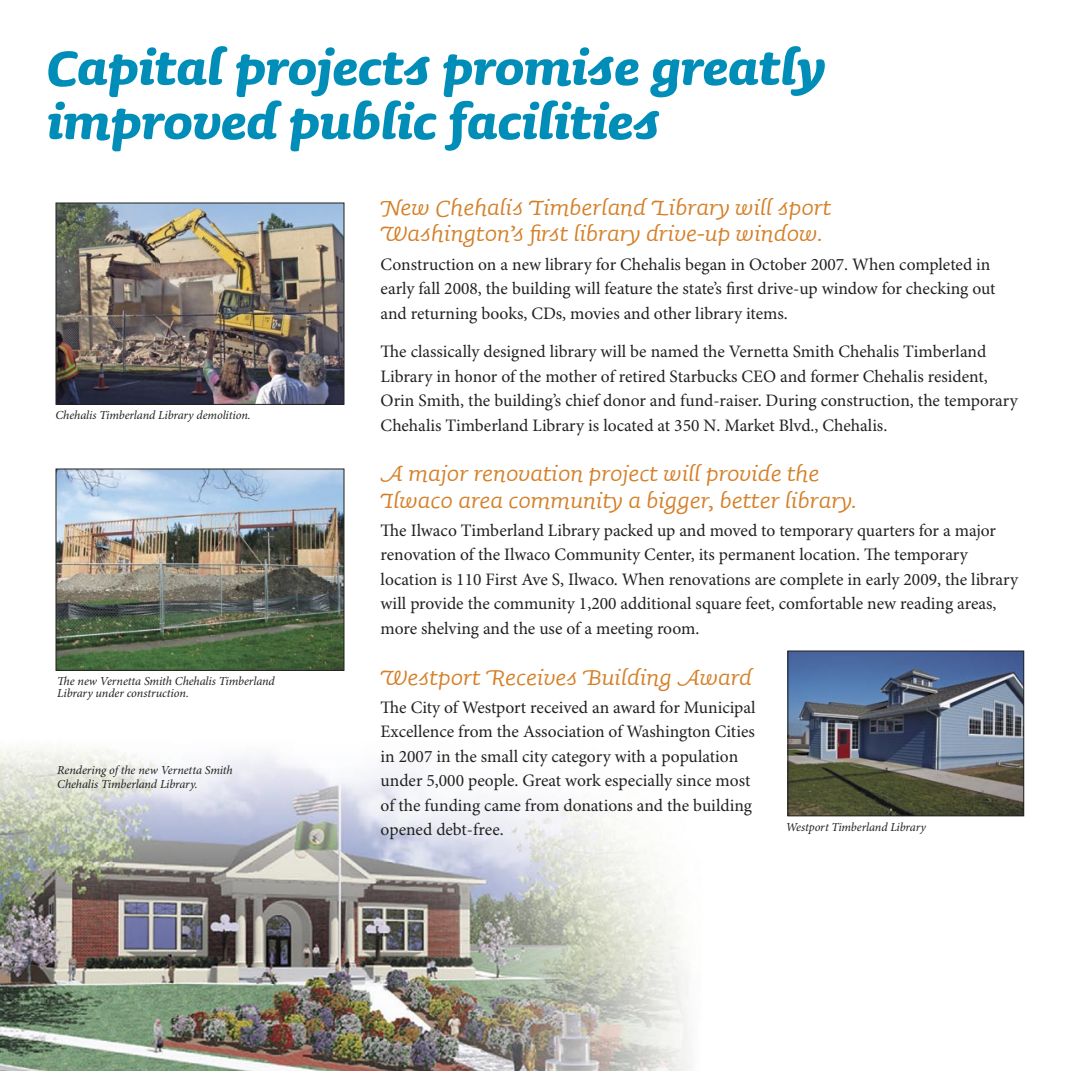
<style>
.page{position:relative;width:1071px;height:1071px;background:#fff}
.page>*{position:absolute;margin:0;border:0;box-sizing:border-box;transform-origin:0 0}
.swash_heading_inside{font:italic 700 61.25px/54.2px "Sauna Swash";color:#008eb9}
.Heading_2{font:italic 28px/26.2px "Sauna Swash";color:#d48028}
.t1{font:17.5px/24.5px "Minion Pro";color:#212120}
.NAMES{font:italic 12.25px/12.2px "Minion Pro";letter-spacing:-.01em;color:#212120}
</style>
<div class="page">
<img style="left:0;top:610px;width:904px;height:461px">
<img style="left:58px;top:205px;width:284px;height:198px">
<div style="left:56px;top:203px;width:288px;height:202px;border:1px solid #212120"></div>
<img style="left:58px;top:471px;width:284px;height:198px">
<div style="left:56px;top:469px;width:288px;height:202px;border:1px solid #212120"></div>
<img style="left:790px;top:653px;width:232px;height:161px">
<div style="left:788px;top:651px;width:236px;height:165px;border:1px solid #212120"></div>
<p class="swash_heading_inside" style="left:47px;top:37px;width:780px">Capital projects promise greatly improved public facilities</p>
<p class="NAMES" style="left:56px;top:409px;width:197px">Chehalis Timberland Library demolition.</p>
<p class="NAMES" style="left:57px;top:676px;width:219px">The new Vernetta Smith Chehalis Timberland<br>Library under construction.</p>
<p class="NAMES" style="left:57px;top:763px;width:177px;line-height:14px">Rendering of the new Vernetta Smith<br>Chehalis Timberland Library.</p>
<p class="Heading_2" style="left:381px;top:193px;width:452px">New Chehalis Timberland Library will sport<br>Washington’s first library drive-up window.</p>
<p class="t1" style="left:381px;top:252px;width:616px">Construction on a new library for Chehalis began in October 2007. When completed in early fall 2008, the building will feature the state’s first drive-up window for checking out and returning books, CDs, movies and other library items.</p>
<p class="t1" style="left:381px;top:340px;width:639px">The classically designed library will be named the Vernetta Smith Chehalis Timberland Library in honor of the mother of retired Starbucks CEO and former Chehalis resident, Orin Smith, the building’s chief donor and fund-raiser. During construction, the temporary Chehalis Timberland Library is located at 350 N. Market Blvd., Chehalis.</p>
<p class="Heading_2" style="left:381px;top:459px;width:478px">A major renovation project will provide the<br>Ilwaco area community a bigger, better library.</p>
<p class="t1" style="left:381px;top:519px;width:639px">The Ilwaco Timberland Library packed up and moved to temporary quarters for a major renovation of the Ilwaco Community Center, its permanent location. The temporary location is 110 First Ave S, Ilwaco. When renovations are complete in early 2009, the library will provide the community 1,200 additional square feet, comfortable new reading areas, more shelving and the use of a meeting room.</p>
<p class="Heading_2" style="left:381px;top:662px;width:373px">Westport Receives Building Award</p>
<p class="t1" style="left:381px;top:696px;width:377px">The City of Westport received an award for Municipal Excellence from the Association of Washington Cities in 2007 in the small city category with a population under 5,000 people. Great work especially since most of the funding came from donations and the building opened debt-free.</p>
<p class="NAMES" style="left:786px;top:822px;width:142px">Westport Timberland Library</p>
</div>
